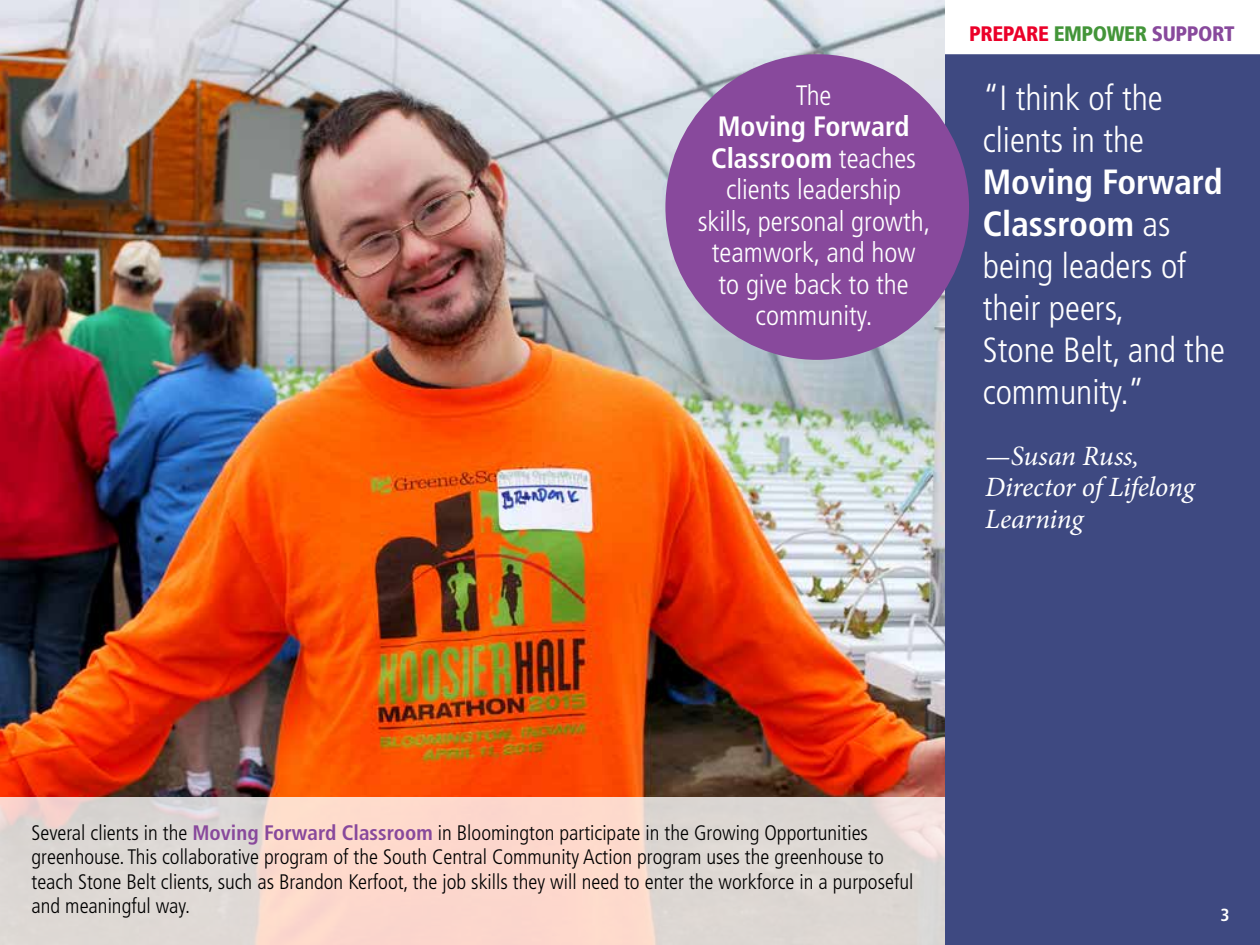
<style>
.page{position:relative;width:1260px;height:945px;background:#fff}
.page>*{position:absolute;margin:0;border:0;box-sizing:border-box;transform-origin:0 0}
.t1{font:300 condensed 35px/42px "Frutiger";color:#fff}
.t2{font:300 condensed 28px/31.5px "Frutiger";color:#fff;text-align:center}
.t3{font:italic 28px/31.5px "Minion Pro";letter-spacing:-.01em;color:#fff}
.t4{font:300 condensed 21px/24.5px "Frutiger";color:#000}
.t5{font:900 condensed 21px "Frutiger";letter-spacing:-.02em;color:#eb0029}
.t6{font:700 condensed 17.5px "Frutiger";color:#fff}
.s1{font-weight:700}
.s2{color:#439539}
.s3{color:#88499c}
.s4{font-weight:700;color:#88499c}
</style>
<div class="page">
<div style="left:945px;top:54px;width:315px;height:891px;background:#3e4981"></div>
<img style="left:0;top:0;width:945px;height:797px">
<svg style="left:0;top:797px;width:945px;height:148px;fill:#e0d8d1"></svg>
<div style="left:665px;top:54px;width:304px;height:306px;background:#88499c;border-radius:50%"></div>
<h2 class="t2" style="left:796px;top:80px;width:37px">The</h2>
<h2 class="t2" style="left:698px;top:111px;width:234px"><span class="s1">Moving Forward<br>Classroom</span> teaches clients leadership skills, personal growth, teamwork, and how<br>to give back to the community.</h2>
<p class="t5" style="left:969px;top:21px;width:267px">PREPARE <span class="s2">EMPOWER</span> <span class="s3">SUPPORT</span></p>
<h1 class="t1" style="left:983px;top:78px;width:182px">“I think of the clients in the</h1>
<h1 class="t1" style="left:983px;top:162px;width:244px"><span class="s1">Moving Forward<br>Classroom</span> as being leaders of their peers,<br>Stone Belt, and the community.”</h1>
<h2 class="t3" style="left:985px;top:440px;width:211px">—Susan Russ,<br>Director of Lifelong<br>Learning</h2>
<p class="t4" style="left:32px;top:821px;width:883px">Several clients in the <span class="s4">Moving Forward Classroom</span> in Bloomington participate in the Growing Opportunities greenhouse. This collaborative program of the South Central Community Action program uses the greenhouse to teach Stone Belt clients, such as Brandon Kerfoot, the job skills they will need to enter the workforce in a purposeful and meaningful way.</p>
<p class="t6" style="left:1221px;top:904px;width:11px">3</p>
</div>
